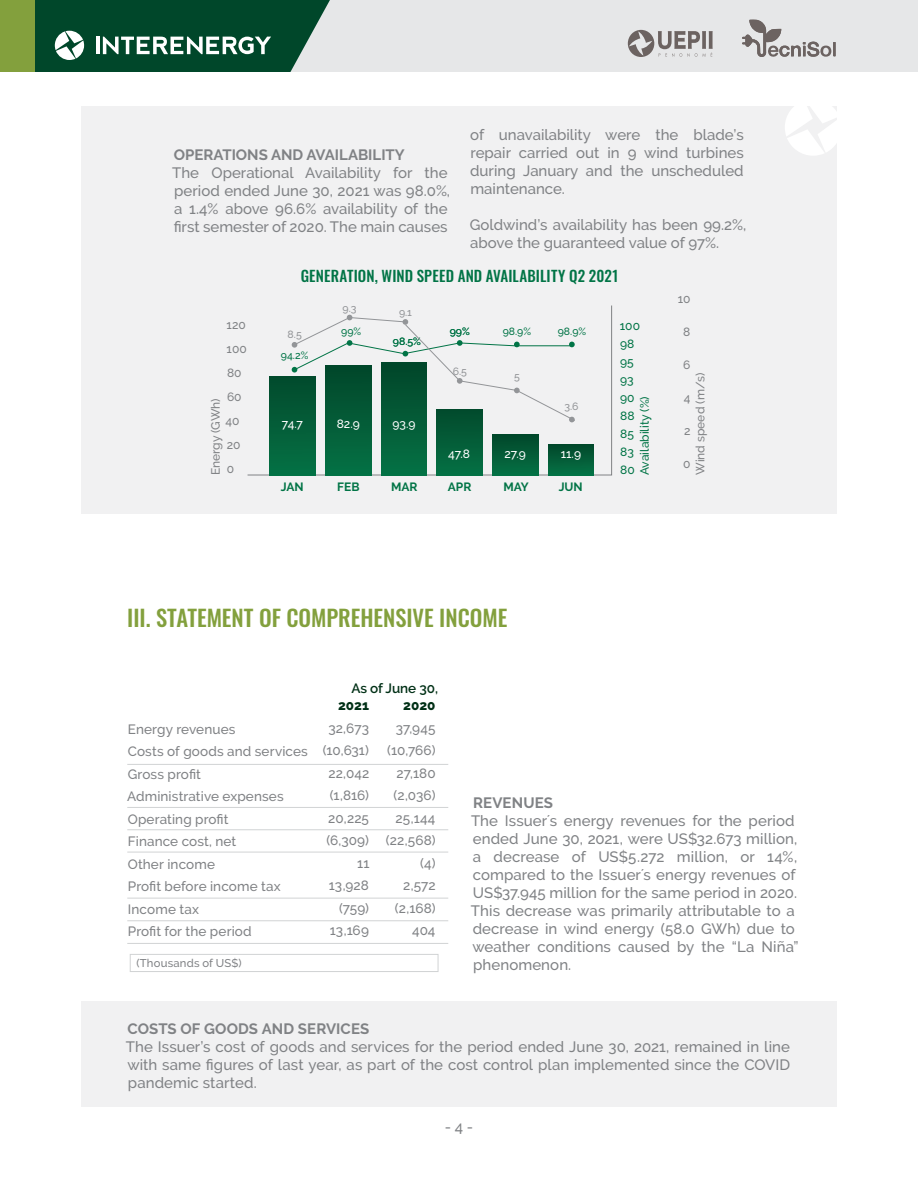
<style>
.page{position:relative;width:918px;height:1188px;background:#fff}
.page>*{position:absolute;margin:0;border:0;box-sizing:border-box;transform-origin:0 0}
.t1{font:22.5px "Oswald";color:#83a03d}
.t2{font:500 15px/18px "Raleway";color:#808285}
.t3{font:700 15px "Raleway";color:#808285}
.t4{font:15px "Oswald";letter-spacing:.015em;color:#017446}
.t5{font:500 13.5px/22.5px "Raleway";letter-spacing:.01em;color:#808285;text-align:right}
.t6{font:600 13.5px "Raleway";letter-spacing:-.005em;color:#003016}
.t7{font:800 13.5px "Raleway";letter-spacing:.005em;color:#003016}
.t8{font:500 12px/24px "Raleway";color:#808285}
.t9{font:500 12px/18px "Raleway";color:#017446}
.t10{font:500 12px "Raleway";color:#fff}
.t11{font:700 12px "Raleway";color:#017446}
.t12{font:500 11.25px "Raleway";letter-spacing:.015em;color:#808285}
.t13{font:500 10.5px "Raleway";color:#017446}
.t14{font:500 10.5px "Raleway";color:#939598}
</style>
<div class="page">
<div style="left:0;top:0;width:918px;height:72px;background:#e6e7e8"></div>
<svg style="left:35px;top:0;width:295px;height:72px"></svg>
<svg style="left:742px;top:20px;width:94px;height:37px"></svg>
<svg style="left:628px;top:30px;width:85px;height:27px"></svg>
<div style="left:81px;top:106px;width:756px;height:408px;background:#f1f1f2"></div>
<div style="left:81px;top:1002px;width:756px;height:105px;background:#f1f1f2"></div>
<svg style="left:247px;top:305px;width:365px;height:171px"></svg>
<div style="left:270px;top:376px;width:45px;height:99px;background:linear-gradient(to bottom,#024a2c,#057145)"></div>
<svg style="left:437px;top:422px;width:46px;height:53px"></svg>
<div style="left:326px;top:366px;width:45px;height:109px;background:#04673e"></div>
<div style="left:493px;top:434px;width:45px;height:41px;background:linear-gradient(to bottom,#01462a,#057144)"></div>
<div style="left:381px;top:363px;width:46px;height:112px;background:#04673e"></div>
<svg style="left:548px;top:444px;width:46px;height:31px"></svg>
<svg style="left:785px;top:106px;width:52px;height:49px"></svg>
<div style="left:130px;top:954px;width:308px;height:18px;border:1px solid #d1d3d4"></div>
<hr style="left:127px;top:764px;width:321px;height:1px;background:#d1d3d4">
<hr style="left:127px;top:807px;width:321px;height:1px;background:#d1d3d4">
<hr style="left:127px;top:829px;width:321px;height:1px;background:#d1d3d4">
<hr style="left:127px;top:852px;width:321px;height:1px;background:#d1d3d4">
<hr style="left:127px;top:898px;width:321px;height:1px;background:#d1d3d4">
<hr style="left:127px;top:943px;width:321px;height:1px;background:#d1d3d4">
<hr style="left:127px;top:920px;width:321px;height:1px;background:#d1d3d4">
<div style="left:0;top:0;width:35px;height:72px;background:#83a03d"></div>
<svg style="left:292px;top:315px;width:284px;height:107px"></svg>
<p class="t2" style="left:470px;top:126px;width:275px;text-align:justify">of unavailability were the blade’s repair carried out in 9 wind turbines during January and the unscheduled maintenance.</p>
<p class="t2" style="left:470px;top:216px;width:278px">Goldwind’s availability has been 99.2%, above the guaranteed value of 97%.</p>
<p class="t3" style="left:174px;top:146px;width:232px">OPERATIONS AND AVAILABILITY</p>
<p class="t2" style="left:172px;top:164px;width:279px">The Operational Availability for the period ended June 30, 2021 was 98.0%, a 1.4% above 96.6% availability of the first semester of 2020. The main causes</p>
<p class="t4" style="left:301px;top:263px;width:319px">GENERATION, WIND SPEED AND AVAILABILITY Q2 2021</p>
<p class="t8" style="left:226px;top:313px;width:23px">120<br>100<br>80<br>60<br>40<br>20</p>
<p class="t8" style="left:678px;top:287px;width:14px">10</p>
<p class="t8" style="left:683px;top:320px;width:9px">8</p>
<p class="t8" style="left:683px;top:353px;width:9px">6</p>
<p class="t8" style="left:684px;top:386px;width:8px">4</p>
<p class="t8" style="left:684px;top:419px;width:8px">2</p>
<p class="t8" style="left:683px;top:452px;width:9px">0</p>
<p class="t14" style="left:343px;top:302px;width:15px">9.3</p>
<p class="t14" style="left:399px;top:306px;width:15px">9.1</p>
<p class="t9" style="left:620px;top:317px;width:22px">100<br>98<br>95<br>93<br>90<br>88<br>85<br>83<br>80</p>
<p class="t13" style="left:341px;top:325px;width:22px">99%</p>
<p class="t13" style="left:450px;top:325px;width:22px">99%</p>
<p class="t13" style="left:503px;top:325px;width:30px">98.9%</p>
<p class="t13" style="left:558px;top:325px;width:30px">98.9%</p>
<p class="t14" style="left:288px;top:328px;width:16px">8.5</p>
<p class="t13" style="left:393px;top:335px;width:30px">98.5%</p>
<p class="t13" style="left:281px;top:350px;width:29px">94.2%</p>
<p class="t14" style="left:453px;top:365px;width:16px">6.5</p>
<p class="t8" style="left:688px;top:475px;width:104px;rotate:-90deg">Wind speed (m/s)</p>
<p class="t14" style="left:514px;top:370px;width:7px">5</p>
<p class="t9" style="left:636px;top:475px;width:81px;rotate:-90deg">Availability (%)</p>
<p class="t8" style="left:203px;top:475px;width:78px;rotate:-90deg">Energy (GWh)</p>
<p class="t14" style="left:565px;top:400px;width:16px">3.6</p>
<p class="t10" style="left:337px;top:417px;width:25px">82.9</p>
<p class="t10" style="left:282px;top:417px;width:23px">74.7</p>
<p class="t10" style="left:392px;top:417px;width:25px">93.9</p>
<p class="t10" style="left:448px;top:447px;width:23px">47.8</p>
<p class="t10" style="left:504px;top:447px;width:23px">27.9</p>
<p class="t10" style="left:561px;top:447px;width:22px">11.9</p>
<p class="t8" style="left:227px;top:457px;width:9px">0</p>
<p class="t11" style="left:281px;top:480px;width:24px">JAN</p>
<p class="t11" style="left:448px;top:480px;width:25px">APR</p>
<p class="t11" style="left:337px;top:480px;width:24px">FEB</p>
<p class="t11" style="left:391px;top:480px;width:28px">MAR</p>
<p class="t11" style="left:503px;top:480px;width:27px">MAY</p>
<p class="t11" style="left:559px;top:480px;width:26px">JUN</p>
<h1 class="t1" style="left:127px;top:598px;width:382px">III. STATEMENT OF COMPREHENSIVE INCOME</h1>
<p class="t5" style="left:127px;top:718px;width:182px;text-align:left">Energy revenues<br>Costs of goods and services<br>Gross profit<br>Administrative expenses<br>Operating profit<br>Finance cost, net<br>Other income<br>Profit before income tax<br>Income tax<br>Profit for the period</p>
<p class="t12" style="left:136px;top:957px;width:107px">(Thousands of US$)</p>
<p class="t6" style="left:351px;top:680px;width:88px">As of June 30,</p>
<p class="t7" style="left:338px;top:698px;width:33px">2021</p>
<p class="t5" style="left:323px;top:717px;width:48px">32,673 (10,631)<br>22,042 (1,816)<br>20,225 (6,309)<br>11<br>13,928 (759)<br>13,169</p>
<p class="t7" style="left:403px;top:698px;width:34px">2020</p>
<p class="t5" style="left:386px;top:717px;width:51px">37,945 (10,766)<br>27,180 (2,036)<br>25,144 (22,568) (4)<br>2,572 (2,168)<br>404</p>
<p class="t3" style="left:473px;top:794px;width:82px">REVENUES</p>
<p class="t2" style="left:471px;top:812px;width:329px">The Issuer´s energy revenues for the period ended June 30, 2021, were US$32.673 million, a decrease of US$5.272 million, or 14%, compared to the Issuer´s energy revenues of US$37.945 million for the same period in 2020.<br>This decrease was primarily attributable to a decrease in wind energy (58.0 GWh) due to weather conditions caused by the “La Niña” phenomenon.</p>
<p class="t3" style="left:128px;top:1021px;width:243px">COSTS OF GOODS AND SERVICES</p>
<p class="t2" style="left:126px;top:1038px;width:666px;text-align:justify">The Issuer’s cost of goods and services for the period ended June 30, 2021, remained in line with same figures of last year, as part of the cost control plan implemented since the COVID pandemic started.</p>
<p class="t2" style="left:445px;top:1118px;width:30px">- 4 -</p>
</div>
